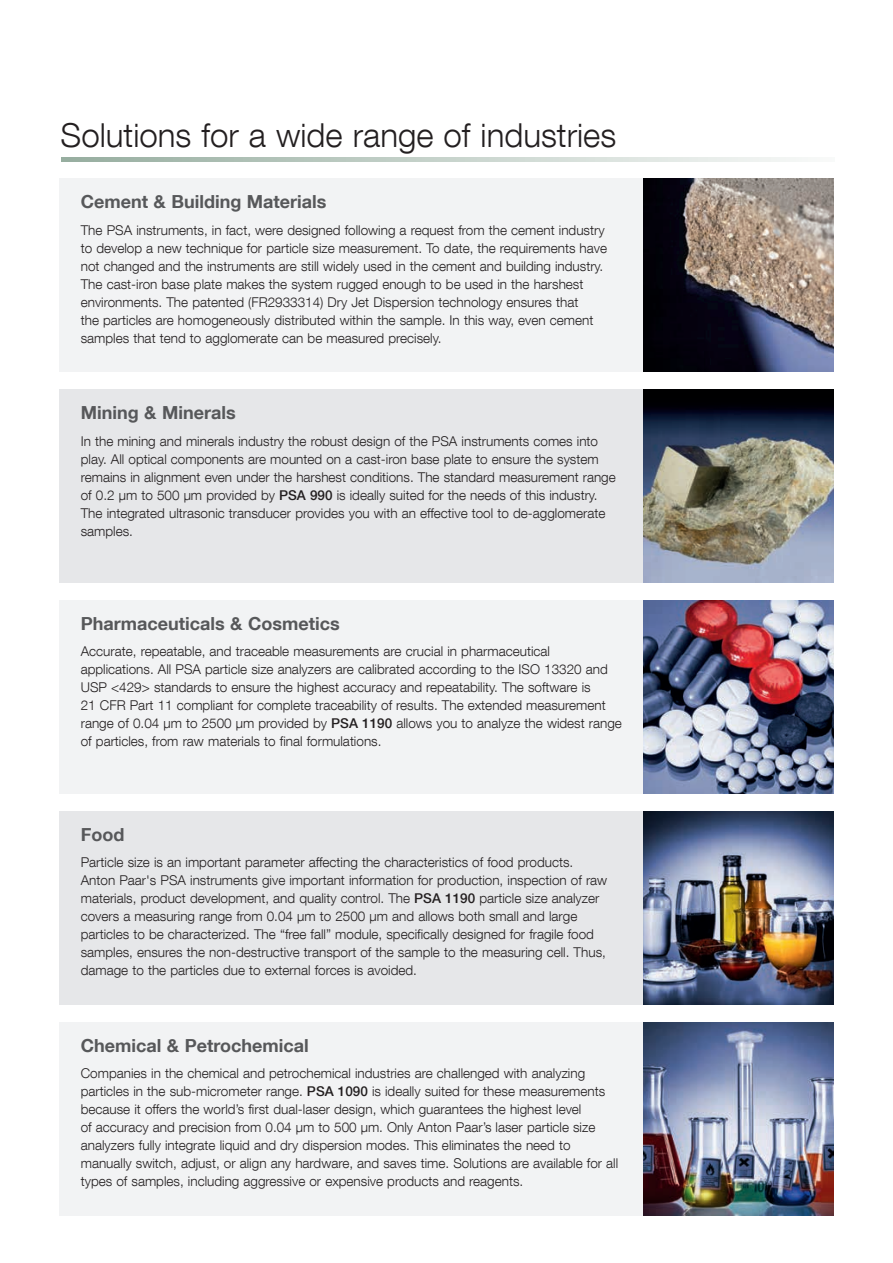
<style>
.page{position:relative;width:893px;height:1263px;background:#fff}
.page>*{position:absolute;margin:0;border:0;box-sizing:border-box;transform-origin:0 0}
.t1{font:300 33px "Helvetica Neue LT Com";color:#231f20}
.t2{font:700 18px "Helvetica Neue LT Com";color:#57585a}
.t3{font:300 13.5px/18px "Helvetica Neue LT Com";color:#231f20}
.s1{font-weight:500}
</style>
<div class="page">
<svg style="left:61px;top:157px;width:741px;height:5px;background:#c5d2ca"></svg>
<div style="left:60px;top:179px;width:584px;height:193px;background:#f2f3f4"></div>
<div style="left:60px;top:600px;width:584px;height:193px;background:#f2f3f4"></div>
<div style="left:60px;top:811px;width:584px;height:193px;background:#e6e7e9"></div>
<div style="left:60px;top:1022px;width:584px;height:193px;background:#f2f3f4"></div>
<img style="left:644px;top:179px;width:189px;height:193px">
<div style="left:60px;top:389px;width:584px;height:194px;background:#e6e7e9"></div>
<img style="left:644px;top:389px;width:189px;height:194px">
<img style="left:644px;top:600px;width:189px;height:193px">
<img style="left:644px;top:811px;width:189px;height:193px">
<img style="left:644px;top:1022px;width:189px;height:193px">
<h1 class="t1" style="left:61px;top:115px;width:557px">Solutions for a wide range of industries</h1>
<h2 class="t2" style="left:81px;top:190px;width:247px">Cement &amp; Building Materials</h2>
<p class="t3" style="left:81px;top:220px;width:528px">The PSA instruments, in fact, were designed following a request from the cement industry to develop a new technique for particle size measurement. To date, the requirements have not changed and the instruments are still widely used in the cement and building industry.<br>The cast-iron base plate makes the system rugged enough to be used in the harshest environments. The patented (FR2933314) Dry Jet Dispersion technology ensures that<br>the particles are homogeneously distributed within the sample. In this way, even cement samples that tend to agglomerate can be measured precisely.</p>
<h2 class="t2" style="left:81px;top:401px;width:156px">Mining &amp; Minerals</h2>
<p class="t3" style="left:81px;top:431px;width:536px">In the mining and minerals industry the robust design of the PSA instruments comes into play. All optical components are mounted on a cast-iron base plate to ensure the system remains in alignment even under the harshest conditions. The standard measurement range of 0.2 µm to 500 µm provided by <span class="s1">PSA 990</span> is ideally suited for the needs of this industry.<br>The integrated ultrasonic transducer provides you with an effective tool to de-agglomerate samples.</p>
<h2 class="t2" style="left:81px;top:612px;width:260px">Pharmaceuticals &amp; Cosmetics</h2>
<p class="t3" style="left:81px;top:642px;width:543px">Accurate, repeatable, and traceable measurements are crucial in pharmaceutical applications. All PSA particle size analyzers are calibrated according to the ISO 13320 and USP &lt;429&gt; standards to ensure the highest accuracy and repeatability. The software is<br>21 CFR Part 11 compliant for complete traceability of results. The extended measurement range of 0.04 µm to 2500 µm provided by <span class="s1">PSA 1190</span> allows you to analyze the widest range of particles, from raw materials to final formulations.</p>
<h2 class="t2" style="left:81px;top:823px;width:45px">Food</h2>
<p class="t3" style="left:81px;top:853px;width:528px">Particle size is an important parameter affecting the characteristics of food products.<br>Anton Paar's PSA instruments give important information for production, inspection of raw materials, product development, and quality control. The <span class="s1">PSA 1190</span> particle size analyzer covers a measuring range from 0.04 µm to 2500 µm and allows both small and large particles to be characterized. The “free fall” module, specifically designed for fragile food samples, ensures the non-destructive transport of the sample to the measuring cell. Thus, damage to the particles due to external forces is avoided.</p>
<h2 class="t2" style="left:81px;top:1034px;width:229px">Chemical &amp; Petrochemical</h2>
<p class="t3" style="left:81px;top:1064px;width:539px">Companies in the chemical and petrochemical industries are challenged with analyzing particles in the sub-micrometer range. <span class="s1">PSA 1090</span> is ideally suited for these measurements because it offers the world’s first dual-laser design, which guarantees the highest level<br>of accuracy and precision from 0.04 µm to 500 µm. Only Anton Paar’s laser particle size analyzers fully integrate liquid and dry dispersion modes. This eliminates the need to manually switch, adjust, or align any hardware, and saves time. Solutions are available for all types of samples, including aggressive or expensive products and reagents.</p>
</div>
